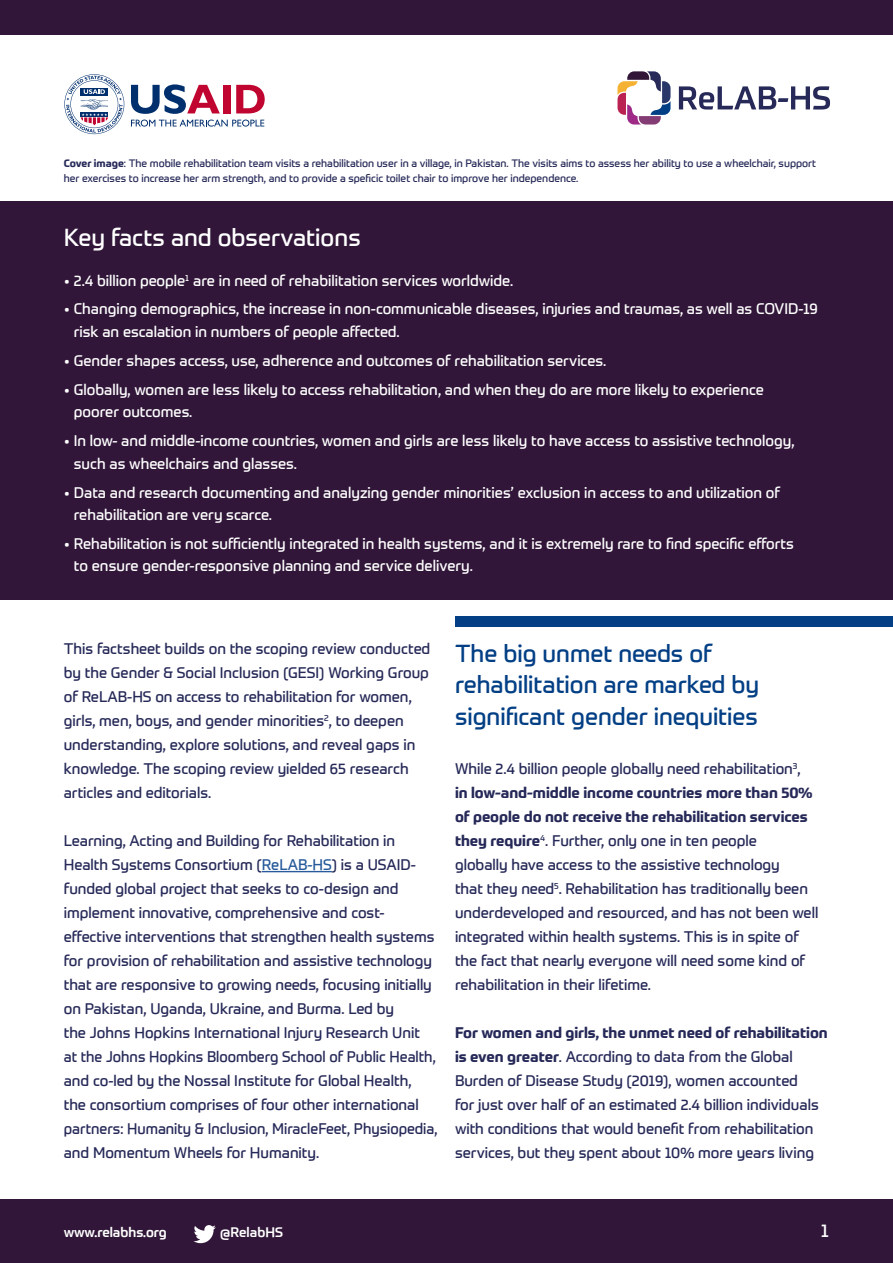
<style>
.page{position:relative;width:893px;height:1263px;background:#fff}
.page>*{position:absolute;margin:0;border:0;box-sizing:border-box;transform-origin:0 0}
.t1{font:24px/31.5px "Prometo";color:#033f85}
.t2{font:24px "Prometo";color:#fff}
.Folio{font:18px "Prometo";color:#fff}
.P2{font:15px/24px "Prometo";color:#262958}
.P1{font:15px/22.5px "Prometo";color:#fff}
.t3{font:500 13.5px "Prometo";color:#fff}
.t4{font:10.5px/15px "Prometo";color:#262958}
.s1{font-weight:700}
.s2{color:#275b9b}
</style>
<div class="page">
<div style="left:0;top:1199px;width:893px;height:64px;background:#311639"></div>
<svg style="left:679px;top:86px;width:151px;height:24px"></svg>
<svg style="left:617px;top:71px;width:53px;height:54px"></svg>
<hr style="left:262px;top:871px;width:70px;height:1px;background:#275b9b">
<svg style="left:131px;top:120px;width:133px;height:7px"></svg>
<svg style="left:131px;top:84px;width:89px;height:30px"></svg>
<div style="left:223px;top:85px;width:7px;height:28px;background:#c00630"></div>
<svg style="left:236px;top:85px;width:29px;height:28px"></svg>
<svg style="left:64px;top:74px;width:60px;height:60px"></svg>
<div style="left:0;top:0;width:893px;height:34px;background:#311639"></div>
<div style="left:0;top:201px;width:893px;height:399px;background:#311639"></div>
<div style="left:455px;top:617px;width:438px;height:10px;background:#033f85"></div>
<svg style="left:193px;top:1225px;width:23px;height:18px"></svg>
<p class="t4" style="left:64px;top:156px;width:754px"><span class="s1">Cover image</span>: The mobile rehabilitation team visits a rehabilitation user in a village, in Pakistan. The visits aims to assess her ability to use a wheelchair, support her exercises to increase her arm strength, and to provide a speficic toilet chair to improve her independence.</p>
<h3 class="t2" style="left:64px;top:223px;width:298px">Key facts and observations</h3>
<p class="P1" style="left:64px;top:269px;width:451px">• 2.4 billion people<sup>1</sup> are in need of rehabilitation services worldwide.</p>
<p class="P1" style="left:74px;top:298px;width:745px;text-indent:-10px">• Changing demographics, the increase in non-communicable diseases, injuries and traumas, as well as COVID-19 risk an escalation in numbers of people affected.</p>
<p class="P1" style="left:64px;top:349px;width:544px">• Gender shapes access, use, adherence and outcomes of rehabilitation services.</p>
<p class="P1" style="left:74px;top:378px;width:691px;text-indent:-10px">• Globally, women are less likely to access rehabilitation, and when they do are more likely to experience poorer outcomes.</p>
<p class="P1" style="left:74px;top:429px;width:722px;text-indent:-10px">• In low- and middle-income countries, women and girls are less likely to have access to assistive technology, such as wheelchairs and glasses.</p>
<p class="P1" style="left:74px;top:481px;width:708px;text-indent:-10px">• Data and research documenting and analyzing gender minorities’ exclusion in access to and utilization of rehabilitation are very scarce.</p>
<p class="P1" style="left:74px;top:532px;width:722px;text-indent:-10px">• Rehabilitation is not sufficiently integrated in health systems, and it is extremely rare to find specific efforts to ensure gender-responsive planning and service delivery.</p>
<p class="P2" style="left:64px;top:637px;width:368px">This factsheet builds on the scoping review conducted by the Gender &amp; Social Inclusion (GESI) Working Group of ReLAB-HS on access to rehabilitation for women, girls, men, boys, and gender minorities<sup>2</sup>, to deepen understanding, explore solutions, and reveal gaps in knowledge. The scoping review yielded 65 research articles and editorials.</p>
<p class="P2" style="left:64px;top:829px;width:375px">Learning, Acting and Building for Rehabilitation in Health Systems Consortium (<span class="s2">ReLAB-HS</span>) is a USAID&shy;funded global project that seeks to co-design and implement innovative, comprehensive and cost&shy;effective interventions that strengthen health systems for provision of rehabilitation and assistive technology that are responsive to growing needs, focusing initially on Pakistan, Uganda, Ukraine, and Burma. Led by<br>the Johns Hopkins International Injury Research Unit<br>at the Johns Hopkins Bloomberg School of Public Health, and co-led by the Nossal Institute for Global Health, the consortium comprises of four other international partners: Humanity &amp; Inclusion, MiracleFeet, Physiopedia, and Momentum Wheels for Humanity.</p>
<h4 class="t1" style="left:455px;top:637px;width:306px">The big unmet needs of rehabilitation are marked by significant gender inequities</h4>
<p class="P2" style="left:455px;top:757px;width:365px">While 2.4 billion people globally need rehabilitation<sup>3</sup>,<br><span class="s1">in low-and-middle income countries more than 50% of people do not receive the rehabilitation services they require</span><sup>4</sup>. Further, only one in ten people<br>globally have access to the assistive technology<br>that they need<sup>5</sup>. Rehabilitation has traditionally been underdeveloped and resourced, and has not been well integrated within health systems. This is in spite of the fact that nearly everyone will need some kind of rehabilitation in their lifetime.</p>
<p class="P2" style="left:455px;top:1021px;width:374px"><span class="s1">For women and girls, the unmet need of rehabilitation is even greater</span>. According to data from the Global Burden of Disease Study (2019), women accounted<br>for just over half of an estimated 2.4 billion individuals with conditions that would benefit from rehabilitation services, but they spent about 10% more years living</p>
<p class="t3" style="left:64px;top:1223px;width:105px">www.relabhs.org</p>
<p class="t3" style="left:220px;top:1223px;width:64px">@RelabHS</p>
<p class="Folio" style="left:821px;top:1219px;width:10px">1</p>
</div>
